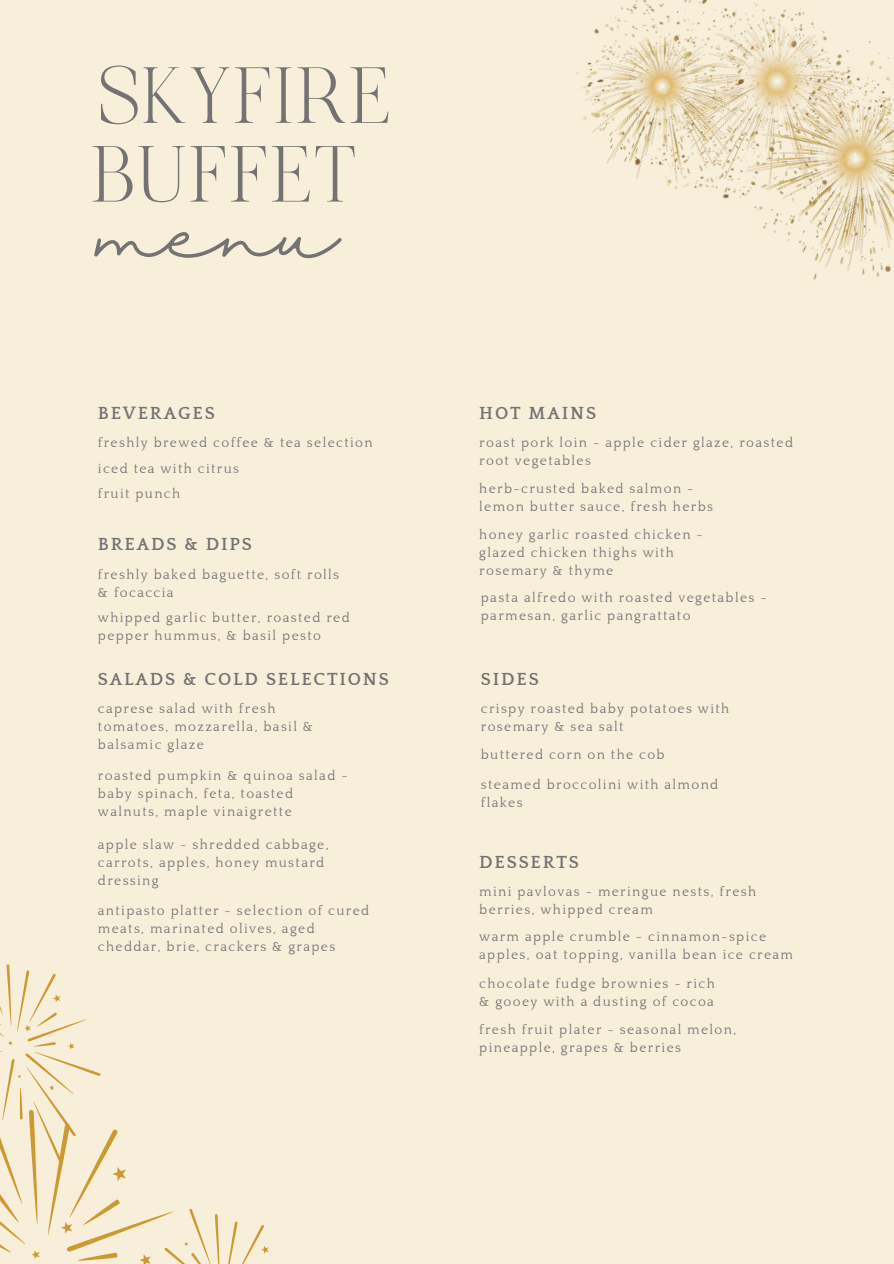
<style>
.page{position:relative;width:894px;height:1264px;background:#fff}
.page>*{position:absolute;margin:0;border:0;box-sizing:border-box;transform-origin:0 0}
.t1{font:68.4px "Halimun";color:#737373}
.t2{font:56.55px "Palash";color:#737373}
.t3{font:700 18px "Quattrocento";letter-spacing:.1em;color:#737373}
.t4{font:13.5px/18px "Quattrocento";letter-spacing:.1em;color:#737373}
</style>
<div class="page">
<div style="left:0;top:0;width:893px;height:1263px;background:#f8efdb"></div>
<img style="left:575px;top:0;width:318px;height:280px">
<svg style="left:0;top:964px;width:268px;height:300px"></svg>
<h2 class="t2" style="left:98px;top:61px;width:295px">SKYFIRE</h2>
<p class="t2" style="left:89px;top:139px;width:269px">BUFFET</p>
<p class="t1" style="left:98px;top:194px;width:242px">menu</p>
<p class="t3" style="left:98px;top:404px;width:118px">BEVERAGES</p>
<p class="t4" style="left:98px;top:434px;width:276px">freshly brewed coffee &amp; tea selection</p>
<h3 class="t4" style="left:98px;top:460px;width:143px">iced tea with citrus</h3>
<p class="t4" style="left:98px;top:485px;width:84px">fruit punch</p>
<h2 class="t3" style="left:98px;top:535px;width:155px">BREADS &amp; DIPS</h2>
<h1 class="t4" style="left:98px;top:566px;width:243px">freshly baked baguette, soft rolls &amp; focaccia</h1>
<h3 class="t4" style="left:98px;top:609px;width:253px">whipped garlic butter, roasted red pepper hummus, &amp; basil pesto</h3>
<p class="t3" style="left:98px;top:670px;width:292px">SALADS &amp; COLD SELECTIONS</p>
<p class="t4" style="left:98px;top:700px;width:217px">caprese salad with fresh tomatoes, mozzarella, basil &amp; balsamic glaze</p>
<p class="t4" style="left:98px;top:766px;width:251px">roasted pumpkin &amp; quinoa salad - baby spinach, feta, toasted walnuts, maple vinaigrette</p>
<h3 class="t4" style="left:98px;top:835px;width:232px">apple slaw - shredded cabbage, carrots, apples, honey mustard dressing</h3>
<p class="t4" style="left:98px;top:901px;width:273px">antipasto platter - selection of cured meats, marinated olives, aged cheddar, brie, crackers &amp; grapes</p>
<p class="t3" style="left:479px;top:404px;width:118px">HOT MAINS</p>
<h3 class="t4" style="left:479px;top:434px;width:315px">roast pork loin - apple cider glaze, roasted root vegetables</h3>
<p class="t4" style="left:479px;top:480px;width:235px">herb-crusted baked salmon - lemon butter sauce, fresh herbs</p>
<p class="t4" style="left:479px;top:525px;width:225px">honey garlic roasted chicken - glazed chicken thighs with rosemary &amp; thyme</p>
<p class="t4" style="left:480px;top:589px;width:287px">pasta alfredo with roasted vegetables - parmesan, garlic pangrattato</p>
<p class="t3" style="left:480px;top:670px;width:59px">SIDES</p>
<p class="t4" style="left:480px;top:700px;width:250px">crispy roasted baby potatoes with rosemary &amp; sea salt</p>
<h3 class="t4" style="left:480px;top:745px;width:185px">buttered corn on the cob</h3>
<p class="t4" style="left:480px;top:776px;width:239px">steamed broccolini with almond flakes</p>
<p class="t3" style="left:479px;top:852px;width:101px">DESSERTS</p>
<p class="t4" style="left:479px;top:882px;width:278px">mini pavlovas - meringue nests, fresh berries, whipped cream</p>
<p class="t4" style="left:479px;top:928px;width:315px">warm apple crumble - cinnamon-spice apples, oat topping, vanilla bean ice cream</p>
<h3 class="t4" style="left:479px;top:975px;width:237px">chocolate fudge brownies - rich &amp; gooey with a dusting of cocoa</h3>
<p class="t4" style="left:479px;top:1021px;width:258px">fresh fruit plater - seasonal melon, pineapple, grapes &amp; berries</p>
</div>
